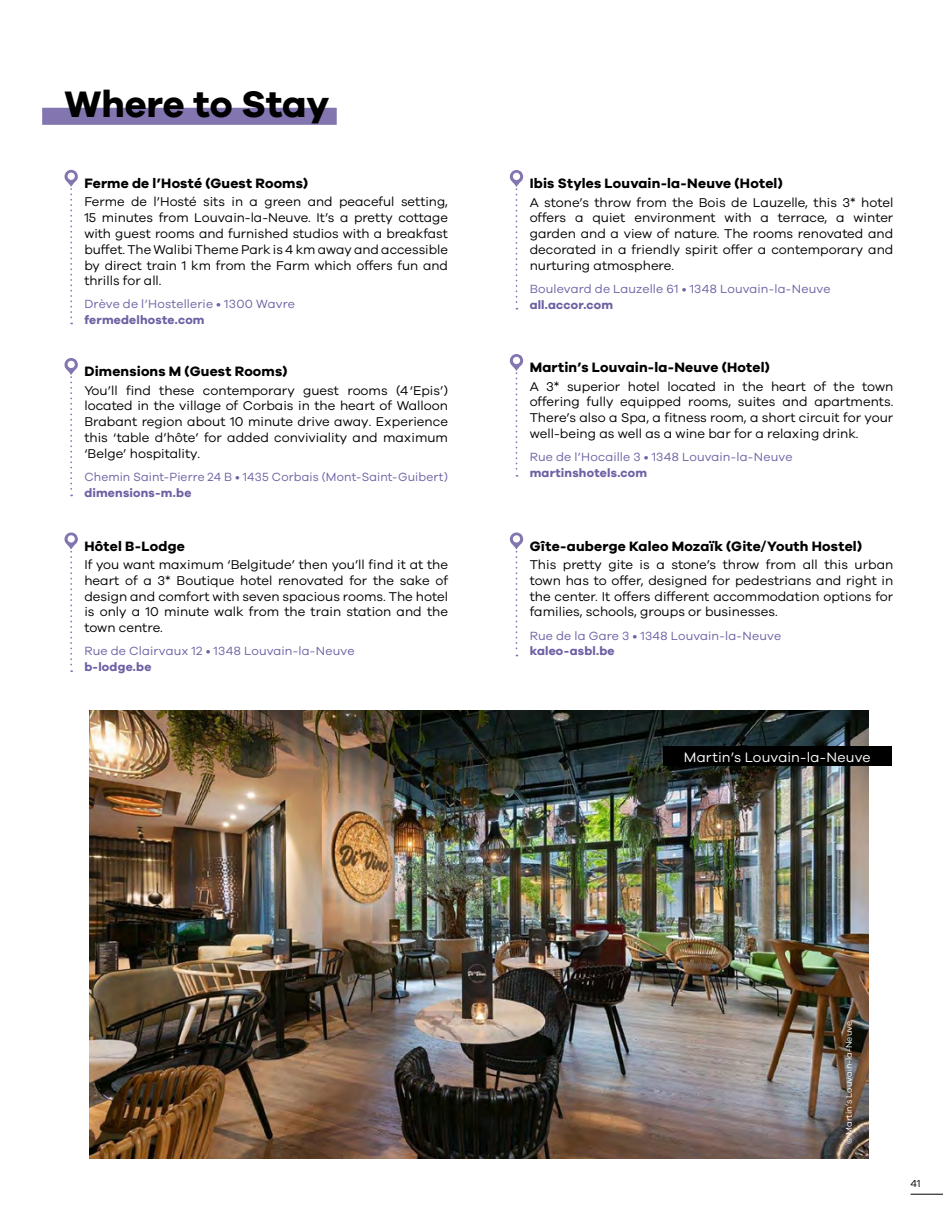
<style>
.page{position:relative;width:943px;height:1216px;background:#fff}
.page>*{position:absolute;margin:0;border:0;box-sizing:border-box;transform-origin:0 0}
.t1{font:700 37.98px "Galano Grotesque";letter-spacing:-.005em;color:#000}
.t2{font:14.17px "Galano Grotesque";letter-spacing:.005em;color:#fff}
.t3{font:700 14px "Galano Grotesque";letter-spacing:.015em;color:#000}
.t4{font:13.12px/15.8px "Galano Grotesque";color:#000;text-align:justify}
.t5{font:12.25px "Galano Grotesque";letter-spacing:.01em;color:#6e60a3}
.t6{font:700 12.25px "Galano Grotesque";letter-spacing:.015em;color:#6e60a3}
.t7{font:10.5px "Galano Grotesque";color:#000}
.t8{font:8.75px "Galano Grotesque";color:#fff}
</style>
<div class="page">
<div style="left:42px;top:108px;width:295px;height:17px;background:#8375b0"></div>
<svg style="left:510px;top:170px;width:13px;height:139px"></svg>
<div style="left:513px;top:173px;width:7px;height:7px;background:#fff;border-radius:50%"></div>
<svg style="left:64px;top:170px;width:14px;height:154px"></svg>
<div style="left:68px;top:173px;width:7px;height:7px;background:#fff;border-radius:50%"></div>
<svg style="left:510px;top:354px;width:13px;height:122px"></svg>
<div style="left:513px;top:357px;width:7px;height:7px;background:#fff;border-radius:50%"></div>
<svg style="left:64px;top:358px;width:14px;height:138px"></svg>
<div style="left:68px;top:361px;width:7px;height:7px;background:#fff;border-radius:50%"></div>
<svg style="left:510px;top:532px;width:13px;height:124px"></svg>
<div style="left:513px;top:535px;width:7px;height:7px;background:#fff;border-radius:50%"></div>
<svg style="left:64px;top:532px;width:14px;height:140px"></svg>
<div style="left:68px;top:535px;width:7px;height:7px;background:#fff;border-radius:50%"></div>
<img style="left:89px;top:710px;width:779px;height:448px">
<div style="left:663px;top:746px;width:228px;height:20px;background:#000"></div>
<hr style="left:910px;top:1193px;width:33px;height:1px;background:#000">
<h1 class="t1" style="left:64px;top:81px;width:266px">Where to Stay</h1>
<p class="t3" style="left:84px;top:175px;width:225px">Ferme de l’Hosté (Guest Rooms)</p>
<p class="t4" style="left:84px;top:194px;width:365px">Ferme de l’Hosté sits in a green and peaceful setting, 15 minutes from Louvain-la-Neuve. It’s a pretty cottage with guest rooms and furnished studios with a breakfast buffet. The Walibi Theme Park is 4 km away and accessible by direct train 1 km from the Farm which offers fun and thrills for all.</p>
<p class="t5" style="left:84px;top:297px;width:212px">Drève de l’Hostellerie • 1300 Wavre</p>
<p class="t6" style="left:84px;top:312px;width:122px">fermedelhoste.com</p>
<p class="t3" style="left:84px;top:363px;width:205px">Dimensions M (Guest Rooms)</p>
<p class="t4" style="left:84px;top:382px;width:365px">You’ll find these contemporary guest rooms (4‘Epis’) located in the village of Corbais in the heart of Walloon Brabant region about 10 minute drive away. Experience this ‘table d’hôte’ for added conviviality and maximum ‘Belge’ hospitality.</p>
<p class="t5" style="left:84px;top:469px;width:365px">Chemin Saint-Pierre 24 B • 1435 Corbais (Mont-Saint-Guibert)</p>
<p class="t6" style="left:84px;top:485px;width:108px">dimensions-m.be</p>
<p class="t3" style="left:84px;top:537px;width:102px">Hôtel B-Lodge</p>
<p class="t4" style="left:84px;top:556px;width:365px">If you want maximum ‘Belgitude’ then you’ll find it at the heart of a 3* Boutique hotel renovated for the sake of design and comfort with seven spacious rooms. The hotel is only a 10 minute walk from the train station and the town centre.</p>
<p class="t5" style="left:84px;top:644px;width:271px">Rue de Clairvaux 12 • 1348 Louvain-la-Neuve</p>
<p class="t6" style="left:84px;top:659px;width:69px">b-lodge.be</p>
<p class="t3" style="left:529px;top:175px;width:254px">Ibis Styles Louvain-la-Neuve (Hotel)</p>
<p class="t4" style="left:529px;top:194px;width:365px">A stone’s throw from the Bois de Lauzelle, this 3* hotel offers a quiet environment with a terrace, a winter garden and a view of nature. The rooms renovated and decorated in a friendly spirit offer a contemporary and nurturing atmosphere.</p>
<p class="t5" style="left:529px;top:281px;width:302px">Boulevard de Lauzelle 61 • 1348 Louvain-la-Neuve</p>
<p class="t6" style="left:529px;top:297px;width:85px">all.accor.com</p>
<p class="t3" style="left:529px;top:359px;width:242px">Martin’s Louvain-la-Neuve (Hotel)</p>
<p class="t4" style="left:529px;top:378px;width:365px">A 3* superior hotel located in the heart of the town offering fully equipped rooms, suites and apartments.<br>There’s also a Spa, a fitness room, a short circuit for your well-being as well as a wine bar for a relaxing drink.</p>
<p class="t5" style="left:529px;top:449px;width:264px">Rue de l’Hocaille 3 • 1348 Louvain-la-Neuve</p>
<p class="t6" style="left:529px;top:465px;width:119px">martinshotels.com</p>
<p class="t3" style="left:529px;top:537px;width:334px">Gîte-auberge Kaleo Mozaïk (Gite/Youth Hostel)</p>
<p class="t4" style="left:529px;top:556px;width:365px">This pretty gite is a stone’s throw from all this urban town has to offer, designed for pedestrians and right in the center. It offers different accommodation options for families, schools, groups or businesses.</p>
<p class="t5" style="left:529px;top:628px;width:253px">Rue de la Gare 3 • 1348 Louvain-la-Neuve</p>
<p class="t6" style="left:529px;top:643px;width:86px">kaleo-asbl.be</p>
<p class="t2" style="left:683px;top:748px;width:188px">Martin’s Louvain-la-Neuve</p>
<p class="t8" style="left:843px;top:1143px;width:124px;rotate:-90deg">© Martin’s Louvain-la-Neuve</p>
<p class="t7" style="left:910px;top:1177px;width:12px">41</p>
</div>
